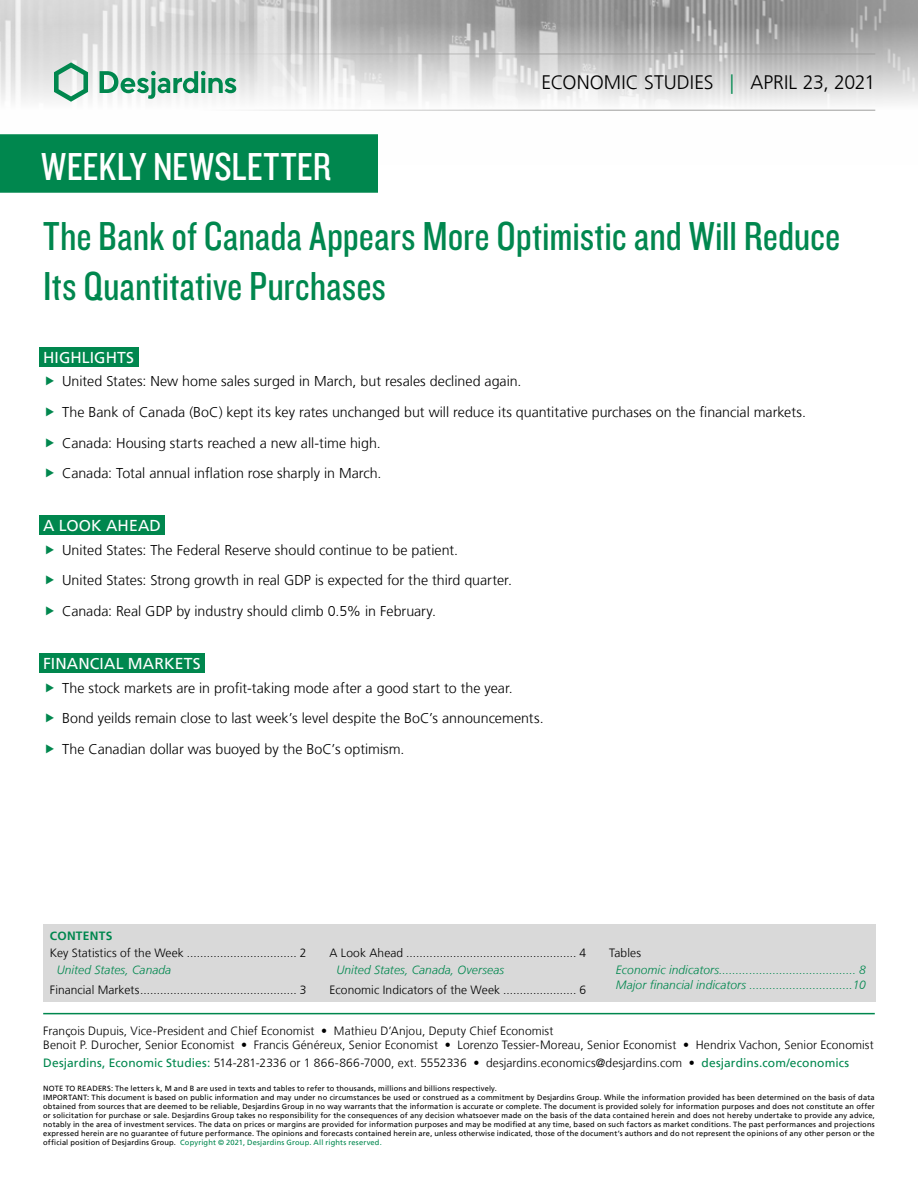
<style>
.page{position:relative;width:918px;height:1188px;background:#fff}
.page>*{position:absolute;margin:0;border:0;box-sizing:border-box;transform-origin:0 0}
.t1{font:42px/50.4px "Knockout 29 Junior Ltweight";color:#00874e}
.t2{font:40.5px "Knockout 29 Junior Ltweight";letter-spacing:.005em;color:#fff}
.t3{font:300 19.5px "Frutiger LT";color:#000}
.t4{font:15.75px "Frutiger LT";letter-spacing:.005em;color:#fff}
.t5{font:300 14.25px/30.6px "Frutiger LT";color:#000}
.t6{font:300 12px/17.1px "Frutiger LT";letter-spacing:.005em;color:#000}
.t7{font:italic 300 12px/17.1px "Frutiger LT";letter-spacing:.005em;color:#00874e}
.t8{font:700 12px "Frutiger LT";letter-spacing:.02em;color:#00874e}
.t9{font:7.5px/9px "Frutiger LT";letter-spacing:.02em;color:#000}
.s1{color:#00874e}
.s2{font-style:normal;color:#000}
.s3{font-weight:400;color:#00874e}
.s4{font-style:italic;color:#00874e}
</style>
<div class="page">
<img style="left:0;top:0;width:918px;height:111px">
<hr style="left:43px;top:54px;width:832px;height:1px;background:#9d9d9c">
<hr style="left:43px;top:110px;width:832px;height:1px;background:#9d9d9c">
<svg style="left:54px;top:62px;width:34px;height:40px"></svg>
<svg style="left:100px;top:71px;width:136px;height:28px"></svg>
<div style="left:0;top:135px;width:377px;height:57px;background:#00874e"></div>
<div style="left:0;top:134px;width:378px;height:59px;border:2px solid #00874e"></div>
<div style="left:43px;top:924px;width:832px;height:77px;background:#d9d9d9"></div>
<hr style="left:43px;top:1013px;width:832px;height:1px;background:#00874e">
<div style="left:39px;top:347px;width:99px;height:20px;background:#00874e"></div>
<div style="left:39px;top:515px;width:126px;height:20px;background:#00874e"></div>
<div style="left:39px;top:653px;width:166px;height:20px;background:#00874e"></div>
<h2 class="t2" style="left:41px;top:140px;width:291px">WEEKLY NEWSLETTER</h2>
<h3 class="t3" style="left:541px;top:72px;width:335px">ECONOMIC STUDIES <span class="s1">|</span> APRIL 23, 2021</h3>
<h1 class="t1" style="left:43px;top:209px;width:799px">The Bank of Canada Appears More Optimistic and Will Reduce<br>Its Quantitative Purchases</h1>
<p class="t4" style="left:43px;top:348px;width:92px">HIGHLIGHTS</p>
<p class="t5" style="left:62px;top:366px;width:461px">United States: New home sales surged in March, but resales declined again.</p>
<p class="t5" style="left:62px;top:397px;width:745px">The Bank of Canada (BoC) kept its key rates unchanged but will reduce its quantitative purchases on the financial markets.</p>
<p class="t5" style="left:62px;top:428px;width:320px">Canada: Housing starts reached a new all-time high.</p>
<p class="t5" style="left:62px;top:458px;width:321px">Canada: Total annual inflation rose sharply in March.</p>
<p class="t4" style="left:43px;top:516px;width:119px">A LOOK AHEAD</p>
<p class="t5" style="left:62px;top:535px;width:398px">United States: The Federal Reserve should continue to be patient.</p>
<p class="t5" style="left:62px;top:565px;width:451px">United States: Strong growth in real GDP is expected for the third quarter.</p>
<p class="t5" style="left:62px;top:596px;width:376px">Canada: Real GDP by industry should climb 0.5% in February.</p>
<p class="t4" style="left:43px;top:654px;width:159px">FINANCIAL MARKETS</p>
<p class="t5" style="left:62px;top:673px;width:483px">The stock markets are in profit-taking mode after a good start to the year.<br>Bond yeilds remain close to last week’s level despite the BoC’s announcements.<br>The Canadian dollar was buoyed by the BoC’s optimism.</p>
<p class="t8" style="left:50px;top:929px;width:64px">CONTENTS</p>
<p class="t6" style="left:50px;top:945px;width:258px">Key Statistics of the Week ................................. 2</p>
<p class="t7" style="left:57px;top:962px;width:116px">United States, Canada</p>
<p class="t6" style="left:50px;top:981px;width:258px">Financial Markets............................................... 3</p>
<p class="t7" style="left:616px;top:945px;width:251px;text-indent:-7px"><span class="s2">Tables<br></span>Economic indicators......................................... 8</p>
<p class="t7" style="left:616px;top:976px;width:251px">Major financial indicators ...............................10</p>
<p class="t6" style="left:43px;top:1023px;width:832px;line-height:14.4px">François Dupuis, Vice-President and Chief Economist • Mathieu D’Anjou, Deputy Chief Economist<br>Benoit P. Durocher, Senior Economist • Francis Généreux, Senior Economist • Lorenzo Tessier-Moreau, Senior Economist • Hendrix Vachon, Senior Economist</p>
<p class="t6" style="left:43px;top:1055px;width:808px"><span class="s3">Desjardins, Economic Studies:</span> 514-281-2336 or 1 866-866-7000, ext. 5552336 • desjardins.economics@desjardins.com • <span class="s3">desjardins.com/economics</span></p>
<p class="t9" style="left:43px;top:1084px;width:833px">NOTE TO READERS: The letters k, M and B are used in texts and tables to refer to thousands, millions and billions respectively.<br>IMPORTANT: This document is based on public information and may under no circumstances be used or construed as a commitment by Desjardins Group. While the information provided has been determined on the basis of data obtained from sources that are deemed to be reliable, Desjardins Group in no way warrants that the information is accurate or complete. The document is provided solely for information purposes and does not constitute an offer or solicitation for purchase or sale. Desjardins Group takes no responsibility for the consequences of any decision whatsoever made on the basis of the data contained herein and does not hereby undertake to provide any advice,</p>
<p class="t9" style="left:43px;top:1120px;width:833px">notably in the area of investment services. The data on prices or margins are provided for information purposes and may be modified at any time, based on such factors as market conditions. The past performances and projections</p>
<p class="t9" style="left:43px;top:1129px;width:833px">expressed herein are no guarantee of future performance. The opinions and forecasts contained herein are, unless otherwise indicated, those of the document’s authors and do not represent the opinions of any other person or the official position of Desjardins Group. <span class="s1">Copyright © 2021, Desjardins Group. All rights reserved.</span></p>
<p class="t6" style="left:336px;top:945px;width:251px;text-indent:-7px">A Look Ahead ................................................... 4<br><span class="s4">United States, Canada, Overseas</span></p>
<p class="t6" style="left:330px;top:981px;width:258px">Economic Indicators of the Week ...................... 6</p>
</div>
